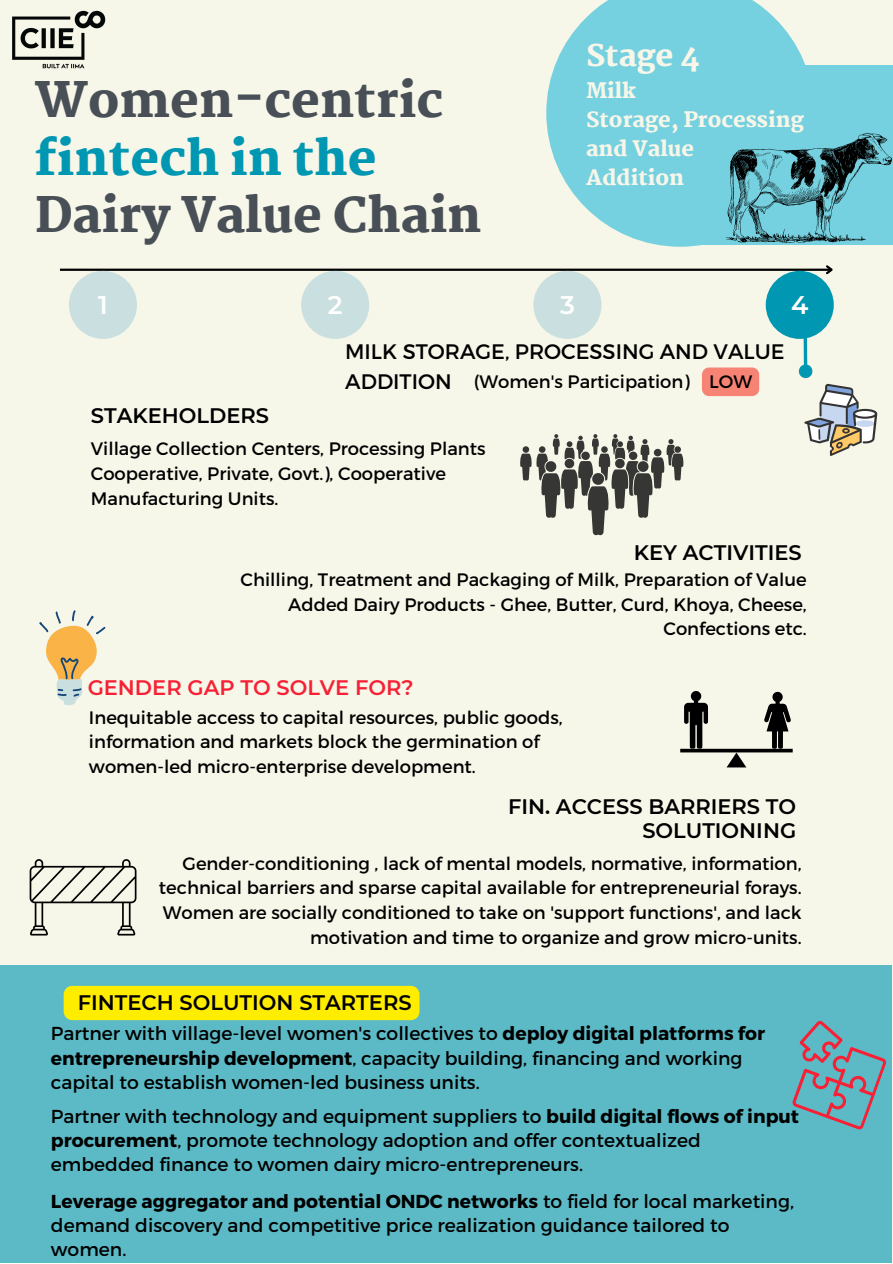
<style>
.page{position:relative;width:893px;height:1264px;background:#fff}
.page>*{position:absolute;margin:0;border:0;box-sizing:border-box;transform-origin:0 0}
.t1{font:800 48px "Martel";color:#494f56}
.t2{font:800 48px "Martel";color:#0097b2}
.t3{font:800 30px "Martel";color:#f6f6e9}
.t4{font:600 25.5px "Montserrat";color:#fff}
.t5{font:600 21px/24.8px "Montserrat";color:#000;text-align:right}
.t6{font:21px/29.2px "Montserrat";color:#000}
.t7{font:800 21px/29.2px "Martel";color:#f6f6e9}
.t8{font:600 21px "Montserrat";color:#f72136}
.t9{font:18.75px/24px "Montserrat";color:#000}
.t10{font:18px/24.8px "Montserrat";color:#000;text-align:right}
.s1{font-weight:700}
</style>
<div class="page">
<div style="left:0;top:0;width:892px;height:1262px;background:#f6f6e9"></div>
<svg style="left:546px;top:0;width:260px;height:247px;fill:#75d0df"></svg>
<div style="left:660px;top:65px;width:232px;height:180px;background:#75d0df"></div>
<svg style="left:725px;top:133px;width:166px;height:110px"></svg>
<img style="left:12px;top:10px;width:94px;height:59px">
<svg style="left:30px;top:859px;width:106px;height:76px"></svg>
<div style="left:0;top:965px;width:891px;height:297px;background:#5bbac6"></div>
<hr style="left:60px;top:268px;width:771px;height:3px;background:#000">
<svg style="left:823px;top:265px;width:10px;height:10px"></svg>
<div style="left:69px;top:271px;width:68px;height:68px;background:#cadfdf;border-radius:50%"></div>
<div style="left:301px;top:271px;width:68px;height:68px;background:#cadfdf;border-radius:50%"></div>
<div style="left:533px;top:271px;width:68px;height:68px;background:#cadfdf;border-radius:50%"></div>
<div style="left:765px;top:271px;width:68px;height:68px;background:#0097b2;border-radius:50%"></div>
<hr style="left:803px;top:319px;width:4px;height:46px;background:#0097b2">
<div style="left:702px;top:367px;width:57px;height:29px;background:#f68373"></div>
<svg style="left:39px;top:610px;width:67px;height:95px"></svg>
<svg style="left:680px;top:691px;width:112px;height:76px"></svg>
<svg style="left:792px;top:1016px;width:100px;height:114px"></svg>
<svg style="left:520px;top:434px;width:163px;height:101px"></svg>
<svg style="left:798px;top:362px;width:79px;height:94px"></svg>
<div style="left:64px;top:985px;width:355px;height:35px;background:#ffed00"></div>
<h1 class="t1" style="left:35px;top:73px;width:409px">Women-centric</h1>
<h1 class="t2" style="left:35px;top:130px;width:343px">fintech in the</h1>
<h1 class="t1" style="left:35px;top:187px;width:448px">Dairy Value Chain</h1>
<h2 class="t3" style="left:586px;top:38px;width:115px">Stage 4</h2>
<p class="t7" style="left:586px;top:76px;width:219px">Milk<br>Storage, Processing and Value<br>Addition</p>
<h3 class="t4" style="left:98px;top:289px;width:11px">1</h3>
<h3 class="t4" style="left:328px;top:289px;width:16px">2</h3>
<h3 class="t4" style="left:560px;top:289px;width:16px">3</h3>
<h3 class="t4" style="left:791px;top:289px;width:19px">4</h3>
<p class="t5" style="left:91px;top:403px;width:179px">STAKEHOLDERS</p>
<p class="t6" style="left:345px;top:336px;width:441px">MILK STORAGE, PROCESSING AND VALUE<br>ADDITION</p>
<p class="t10" style="left:474px;top:368px;width:217px">(Women's Participation)</p>
<p class="t10" style="left:709px;top:368px;width:44px">LOW</p>
<p class="t10" style="left:91px;top:436px;width:396px;text-align:left">Village Collection Centers, Processing Plants<br>Cooperative, Private, Govt.), Cooperative<br>Manufacturing Units.</p>
<p class="t5" style="left:633px;top:539px;width:169px">KEY ACTIVITIES</p>
<p class="t10" style="left:240px;top:566px;width:567px">Chilling, Treatment and Packaging of Milk, Preparation of Value<br>Added Dairy Products - Ghee, Butter, Curd, Khoya, Cheese,<br>Confections etc.</p>
<p class="t8" style="left:88px;top:674px;width:327px">GENDER GAP TO SOLVE FOR?</p>
<p class="t10" style="left:89px;top:704px;width:475px;text-align:left">Inequitable access to capital resources, public goods, information and markets block the germination of women-led micro-enterprise development.</p>
<p class="t5" style="left:508px;top:793px;width:290px">FIN. ACCESS BARRIERS TO<br>SOLUTIONING</p>
<p class="t10" style="left:159px;top:850px;width:644px">Gender-conditioning , lack of mental models, normative, information, technical barriers and sparse capital available for entrepreneurial forays.<br>Women are socially conditioned to take on 'support functions', and lack motivation and time to organize and grow micro-units.</p>
<p class="t5" style="left:78px;top:990px;width:335px">FINTECH SOLUTION STARTERS</p>
<p class="t9" style="left:51px;top:1020px;width:715px">Partner with village-level women's collectives to <span class="s1">deploy digital platforms for entrepreneurship development</span>, capacity building, financing and working capital to establish women-led business units.</p>
<p class="t9" style="left:51px;top:1103px;width:749px">Partner with technology and equipment suppliers to <span class="s1">build digital flows of input procurement</span>, promote technology adoption and offer contextualized embedded finance to women dairy micro-entrepreneurs.</p>
<p class="t9" style="left:51px;top:1187px;width:744px"><span class="s1">Leverage aggregator and potential ONDC networks</span> to field for local marketing, demand discovery and competitive price realization guidance tailored to women.</p>
</div>
